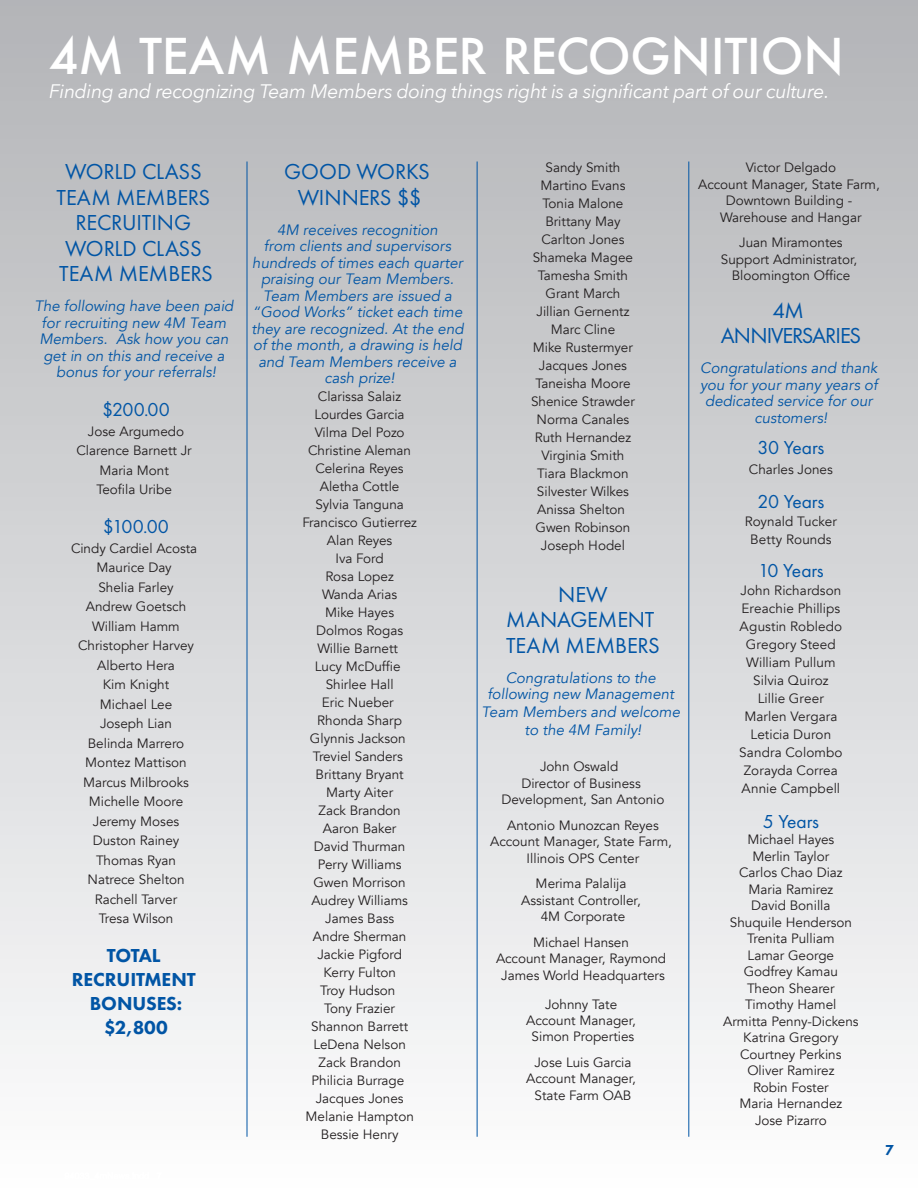
<style>
.page{position:relative;width:918px;height:1188px;background:#fff}
.page>*{position:absolute;margin:0;border:0;box-sizing:border-box;transform-origin:0 0}
.t1{font:500 48px "Futura";letter-spacing:-.01em;color:#fff}
.t2{font:22.5px/25.5px "Futura PT";letter-spacing:-.01em;color:#0155a5;text-align:center}
.t3{font:22.5px/25.5px "Futura PT";letter-spacing:-.05em;color:#0155a5;text-align:center}
.t4{font:italic 19.5px "Avenir Next";letter-spacing:-.02em;color:#fff}
.t5{font:19.5px "Futura PT";letter-spacing:-.02em;color:#0155a5}
.t6{font:800 19.5px/24px "Futura PT";letter-spacing:-.01em;color:#0155a5;text-align:center}
.t7{font:italic 15px/16.5px "Avenir";letter-spacing:.005em;color:#0155a5;text-align:center}
.t8{font:800 15px "Futura PT";color:#0155a5}
.t9{font:13.5px/18px "Avenir";color:#231f20;text-align:center}
</style>
<div class="page">
<div style="left:0;top:0;width:918px;height:1188px;background:linear-gradient(to bottom,#b2b3b7,#fbfcfd)"></div>
<hr style="left:247px;top:162px;width:1px;height:975px;background:#0155a5">
<hr style="left:477px;top:162px;width:1px;height:975px;background:#0155a5">
<hr style="left:689px;top:162px;width:1px;height:975px;background:#0155a5">
<svg style="left:64px;top:1172px;width:85px;height:9px"></svg>
<svg style="left:156px;top:1172px;width:6px;height:8px"></svg>
<p class="t1" style="left:49px;top:23px;width:796px">4M TEAM MEMBER RECOGNITION</p>
<p class="t4" style="left:49px;top:74px;width:782px">Finding and recognizing Team Members doing things right is a significant part of our culture.</p>
<p class="t2" style="left:57px;top:159px;width:158px">WORLD CLASS<br>TEAM MEMBERS<br>RECRUITING<br>WORLD CLASS<br>TEAM MEMBERS</p>
<p class="t7" style="left:34px;top:298px;width:201px">The following have been paid for recruiting new 4M Team<br>Members. Ask how you can get in on this and receive a bonus for your referrals!</p>
<p class="t5" style="left:102px;top:398px;width:69px">$200.00</p>
<p class="t9" style="left:77px;top:421px;width:117px;line-height:19.5px">Jose Argumedo<br>Clarence Barnett Jr<br>Maria Mont<br>Teofila Uribe</p>
<p class="t5" style="left:103px;top:515px;width:68px">$100.00</p>
<p class="t9" style="left:71px;top:538px;width:128px;line-height:19.5px">Cindy Cardiel Acosta<br>Maurice Day<br>Shelia Farley<br>Andrew Goetsch<br>William Hamm<br>Christopher Harvey<br>Alberto Hera<br>Kim Knight<br>Michael Lee<br>Joseph Lian<br>Belinda Marrero<br>Montez Mattison<br>Marcus Milbrooks<br>Michelle Moore<br>Jeremy Moses<br>Duston Rainey<br>Thomas Ryan<br>Natrece Shelton<br>Rachell Tarver<br>Tresa Wilson</p>
<p class="t6" style="left:72px;top:943px;width:126px">TOTAL<br>RECRUITMENT<br>BONUSES: $2,800</p>
<p class="t2" style="left:284px;top:159px;width:147px">GOOD WORKS<br>WINNERS $$</p>
<p class="t7" style="left:252px;top:221px;width:214px">4M receives recognition<br>from clients and supervisors hundreds of times each quarter praising our Team Members.<br>Team Members are issued a “Good Works” ticket each time they are recognized. At the end of the month, a drawing is held and Team Members receive a cash prize!</p>
<p class="t9" style="left:302px;top:388px;width:116px">Clarissa Salaiz<br>Lourdes Garcia<br>Vilma Del Pozo<br>Christine Aleman<br>Celerina Reyes<br>Aletha Cottle<br>Sylvia Tanguna<br>Francisco Gutierrez<br>Alan Reyes<br>Iva Ford<br>Rosa Lopez<br>Wanda Arias<br>Mike Hayes<br>Dolmos Rogas<br>Willie Barnett<br>Lucy McDuffie<br>Shirlee Hall<br>Eric Nueber<br>Rhonda Sharp<br>Glynnis Jackson<br>Treviel Sanders<br>Brittany Bryant<br>Marty Aiter<br>Zack Brandon<br>Aaron Baker<br>David Thurman<br>Perry Williams<br>Gwen Morrison<br>Audrey Williams<br>James Bass<br>Andre Sherman<br>Jackie Pigford<br>Kerry Fulton<br>Troy Hudson<br>Tony Frazier<br>Shannon Barrett<br>LeDena Nelson<br>Zack Brandon<br>Philicia Burrage<br>Jacques Jones<br>Melanie Hampton<br>Bessie Henry</p>
<p class="t9" style="left:531px;top:159px;width:105px">Sandy Smith<br>Martino Evans<br>Tonia Malone<br>Brittany May<br>Carlton Jones<br>Shameka Magee<br>Tamesha Smith<br>Grant March<br>Jillian Gernentz<br>Marc Cline<br>Mike Rustermyer<br>Jacques Jones<br>Taneisha Moore<br>Shenice Strawder<br>Norma Canales<br>Ruth Hernandez<br>Virginia Smith<br>Tiara Blackmon<br>Silvester Wilkes<br>Anissa Shelton<br>Gwen Robinson<br>Joseph Hodel</p>
<p class="t2" style="left:506px;top:582px;width:155px">NEW<br>MANAGEMENT<br>TEAM MEMBERS</p>
<p class="t7" style="left:488px;top:670px;width:188px">Congratulations to the following new Management</p>
<p class="t7" style="left:482px;top:703px;width:200px;line-height:18px">Team Members and welcome to the 4M Family!</p>
<p class="t9" style="left:501px;top:759px;width:164px;line-height:16.5px">John Oswald<br>Director of Business<br>Development, San Antonio</p>
<p class="t9" style="left:490px;top:817px;width:183px;line-height:16.5px">Antonio Munozcan Reyes<br>Account Manager, State Farm,<br>Illinois OPS Center</p>
<p class="t9" style="left:521px;top:876px;width:121px;line-height:16.5px">Merima Palalija<br>Assistant Controller,<br>4M Corporate</p>
<p class="t9" style="left:496px;top:934px;width:172px;line-height:16.5px">Michael Hansen<br>Account Manager, Raymond<br>James World Headquarters</p>
<p class="t9" style="left:526px;top:996px;width:111px;line-height:16.5px">Johnny Tate<br>Account Manager,<br>Simon Properties</p>
<p class="t9" style="left:526px;top:1054px;width:111px;line-height:16.5px">Jose Luis Garcia<br>Account Manager,<br>State Farm OAB</p>
<p class="t9" style="left:698px;top:160px;width:183px;line-height:16.5px">Victor Delgado<br>Account Manager, State Farm,<br>Downtown Building -<br>Warehouse and Hangar</p>
<p class="t9" style="left:721px;top:235px;width:138px;line-height:16.5px">Juan Miramontes<br>Support Administrator,<br>Bloomington Office</p>
<p class="t3" style="left:721px;top:297px;width:142px">4M<br>ANNIVERSARIES</p>
<p class="t7" style="left:700px;top:360px;width:179px">Congratulations and thank you for your many years of dedicated service for our customers!</p>
<p class="t5" style="left:757px;top:436px;width:68px">30 Years</p>
<p class="t9" style="left:749px;top:460px;width:86px">Charles Jones</p>
<p class="t5" style="left:758px;top:490px;width:68px">20 Years</p>
<p class="t9" style="left:745px;top:513px;width:94px">Roynald Tucker<br>Betty Rounds</p>
<p class="t5" style="left:758px;top:559px;width:67px">10 Years</p>
<p class="t9" style="left:739px;top:582px;width:105px">John Richardson<br>Ereachie Phillips<br>Agustin Robledo<br>Gregory Steed<br>William Pullum<br>Silvia Quiroz<br>Lillie Greer<br>Marlen Vergara<br>Leticia Duron<br>Sandra Colombo<br>Zorayda Correa<br>Annie Campbell</p>
<p class="t5" style="left:763px;top:810px;width:58px">5 Years</p>
<p class="t9" style="left:723px;top:831px;width:137px;line-height:16.5px">Michael Hayes<br>Merlin Taylor<br>Carlos Chao Diaz<br>Maria Ramirez<br>David Bonilla<br>Shuquile Henderson<br>Trenita Pulliam<br>Lamar George<br>Godfrey Kamau<br>Theon Shearer<br>Timothy Hamel<br>Armitta Penny-Dickens<br>Katrina Gregory<br>Courtney Perkins<br>Oliver Ramirez<br>Robin Foster<br>Maria Hernandez<br>Jose Pizarro</p>
<p class="t8" style="left:885px;top:1141px;width:10px">7</p>
</div>
